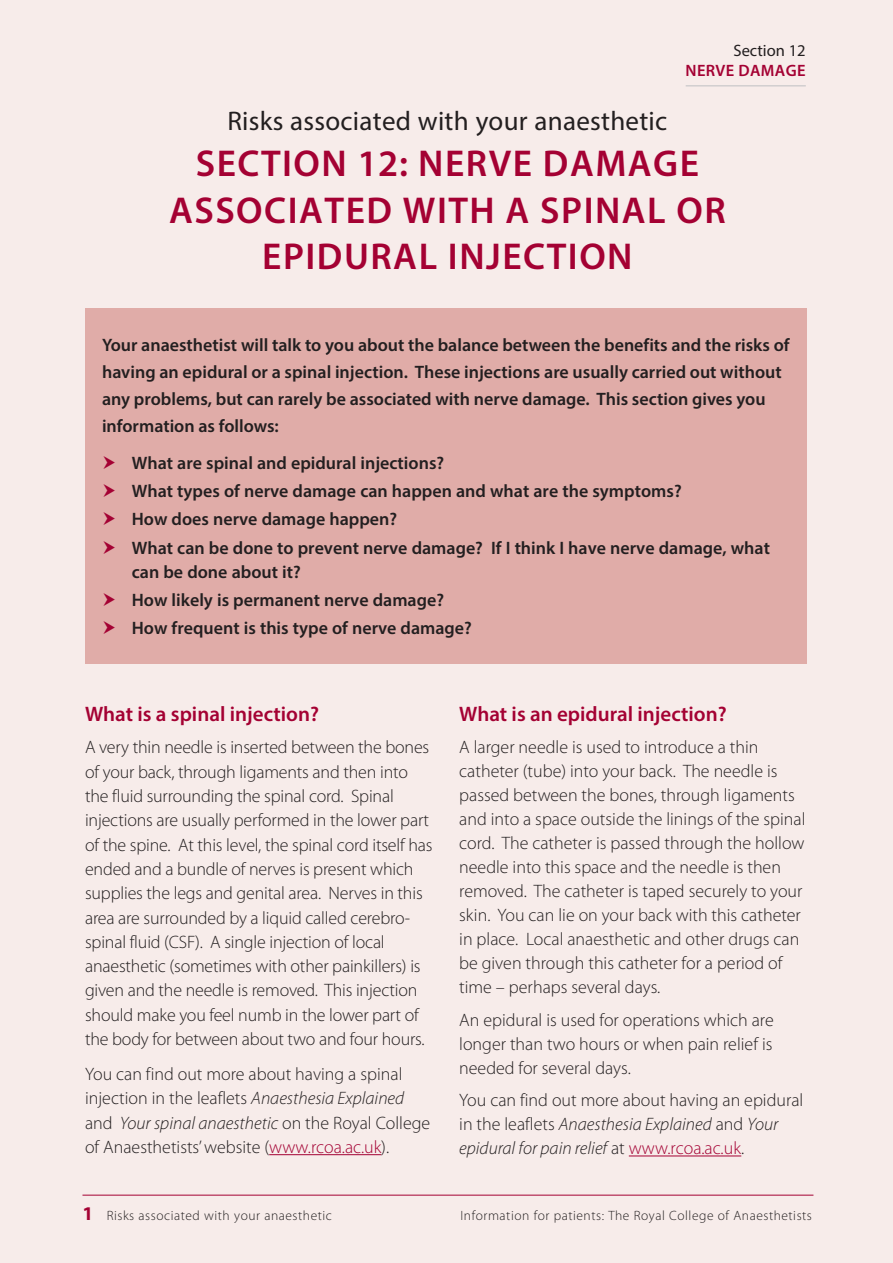
<style>
.page{position:relative;width:893px;height:1263px;background:#f7ecea}
.page>*{position:absolute;margin:0;border:0;box-sizing:border-box;transform-origin:0 0}
.t1{font:600 37.5px/46.5px "Myriad Pro";letter-spacing:.04em;color:#a40133;text-align:center}
.t2{font:27px "Myriad Pro";letter-spacing:.01em;color:#231f20}
._2013_-_Subhead{font:600 21px "Myriad Pro";color:#a40133}
.t3{font:700 19.5px "Myriad Pro";color:#a40133}
._2013_-_Light_text{font:300 18px/24.3px "Myriad Pro";letter-spacing:-.005em;color:#231f20}
._2013_-_main_box_tex{font:600 18px/27px "Myriad Pro";color:#231f20}
.t4{font:600 16.5px "Myriad Pro";letter-spacing:.02em;color:#a40133}
.t5{font:16.5px "Myriad Pro";color:#231f20}
.t6{font:300 13.5px "Myriad Pro";letter-spacing:.04em;color:#231f20}
.s1{font-style:italic}
.s2{color:#a40133}
</style>
<div class="page">
<div style="left:85px;top:308px;width:722px;height:355px;background:#e0aca8"></div>
<hr style="left:269px;top:1154px;width:112px;height:1px;background:#a40133">
<hr style="left:629px;top:1155px;width:112px;height:1px;background:#a40133">
<hr style="left:686px;top:85px;width:120px;height:1px;background:#bebfc2">
<hr style="left:82px;top:1195px;width:731px;height:1px;background:#a40133">
<p class="t5" style="left:734px;top:41px;width:74px">Section 12</p>
<p class="t4" style="left:686px;top:60px;width:121px">NERVE DAMAGE</p>
<p class="t2" style="left:227px;top:104px;width:441px">Risks associated with your anaesthetic</p>
<p class="t1" style="left:169px;top:139px;width:558px">SECTION 12: NERVE DAMAGE<br>ASSOCIATED WITH A SPINAL OR<br>EPIDURAL INJECTION</p>
<p class="_2013_-_main_box_tex" style="left:102px;top:331px;width:689px">Your anaesthetist will talk to you about the balance between the benefits and the risks of having an epidural or a spinal injection. These injections are usually carried out without any problems, but can rarely be associated with nerve damage. This section gives you information as follows:</p>
<p class="_2013_-_main_box_tex" style="left:132px;top:449px;width:314px">What are spinal and epidural injections?</p>
<p class="_2013_-_main_box_tex" style="left:132px;top:477px;width:551px">What types of nerve damage can happen and what are the symptoms?</p>
<p class="_2013_-_main_box_tex" style="left:132px;top:505px;width:267px">How does nerve damage happen?</p>
<p class="_2013_-_main_box_tex" style="left:132px;top:535px;width:640px;line-height:24px">What can be done to prevent nerve damage? If I think I have nerve damage, what can be done about it?</p>
<p class="_2013_-_main_box_tex" style="left:132px;top:586px;width:314px">How likely is permanent nerve damage?</p>
<p class="_2013_-_main_box_tex" style="left:132px;top:614px;width:342px">How frequent is this type of nerve damage?</p>
<p class="_2013_-_Subhead" style="left:85px;top:700px;width:235px">What is a spinal injection?</p>
<p class="_2013_-_Light_text" style="left:85px;top:735px;width:349px">A very thin needle is inserted between the bones of your back, through ligaments and then into the fluid surrounding the spinal cord. Spinal injections are usually performed in the lower part of the spine. At this level, the spinal cord itself has ended and a bundle of nerves is present which supplies the legs and genital area. Nerves in this area are surrounded by a liquid called cerebro&shy;spinal fluid (CSF). A single injection of local anaesthetic (sometimes with other painkillers) is given and the needle is removed. This injection should make you feel numb in the lower part of the body for between about two and four hours.</p>
<p class="_2013_-_Light_text" style="left:85px;top:1062px;width:347px">You can find out more about having a spinal injection in the leaflets <span class="s1">Anaesthesia Explained </span>and <span class="s1">Your spinal anaesthetic</span> on the Royal College of Anaesthetists’ website (<span class="s2">www.rcoa.ac.uk</span>).</p>
<p class="_2013_-_Subhead" style="left:459px;top:700px;width:269px">What is an epidural injection?</p>
<p class="_2013_-_Light_text" style="left:459px;top:735px;width:348px">A larger needle is used to introduce a thin catheter (tube) into your back. The needle is passed between the bones, through ligaments and into a space outside the linings of the spinal cord. The catheter is passed through the hollow needle into this space and the needle is then removed. The catheter is taped securely to your skin. You can lie on your back with this catheter in place. Local anaesthetic and other drugs can be given through this catheter for a period of time – perhaps several days.</p>
<p class="_2013_-_Light_text" style="left:459px;top:1007px;width:316px;text-align:justify">An epidural is used for operations which are longer than two hours or when pain relief is needed for several days.</p>
<p class="_2013_-_Light_text" style="left:459px;top:1088px;width:346px">You can find out more about having an epidural in the leaflets <span class="s1">Anaesthesia Explained</span> and <span class="s1">Your epidural for pain relief</span> at <span class="s2">www.rcoa.ac.uk</span>.</p>
<p class="t3" style="left:82px;top:1201px;width:12px">1</p>
<p class="t6" style="left:107px;top:1207px;width:227px">Risks associated with your anaesthetic</p>
<p class="t6" style="left:461px;top:1207px;width:353px">Information for patients: The Royal College of Anaesthetists</p>
</div>
